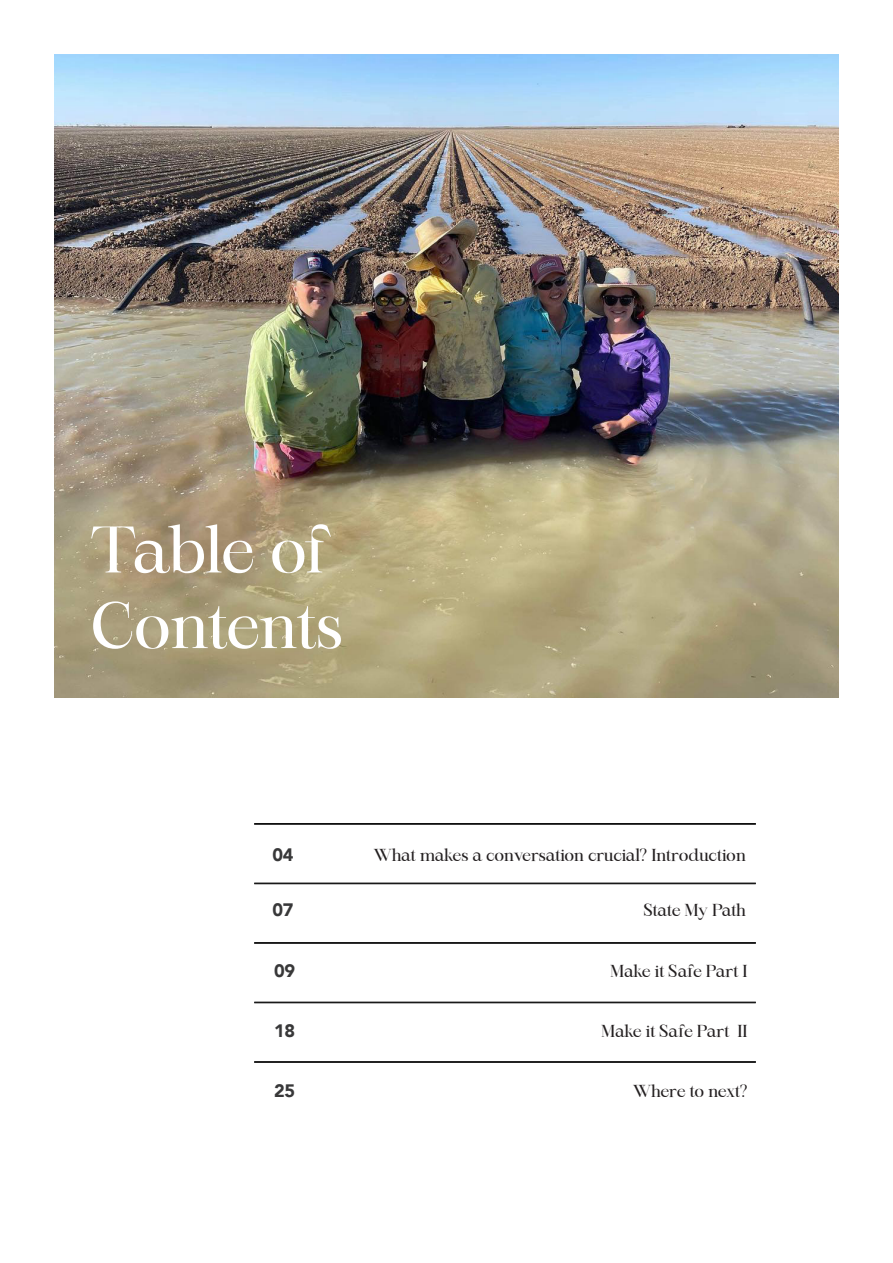
<style>
.page{position:relative;width:893px;height:1263px;background:#fff}
.page>*{position:absolute;margin:0;border:0;box-sizing:border-box;transform-origin:0 0}
.t1{font:63px "Maharlika";letter-spacing:-.02em;color:#fff}
.t2{font:900 18px "Avenir";letter-spacing:-.02em;color:#383839}
.t3{font:16.5px "Maharlika";letter-spacing:-.02em;color:#231f20}
</style>
<div class="page">
<img style="left:54px;top:54px;width:785px;height:643px">
<hr style="left:254px;top:823px;width:502px;height:1px;background:#000">
<hr style="left:254px;top:824px;width:502px;height:1px;background:#000">
<hr style="left:254px;top:883px;width:502px;height:1px;background:#000">
<hr style="left:254px;top:942px;width:502px;height:1px;background:#000">
<hr style="left:254px;top:943px;width:502px;height:1px;background:#000">
<hr style="left:254px;top:1061px;width:502px;height:1px;background:#000">
<hr style="left:254px;top:1062px;width:502px;height:1px;background:#000">
<hr style="left:254px;top:1002px;width:502px;height:1px;background:#000">
<p class="t1" style="left:90px;top:509px;width:241px">Table of</p>
<p class="t1" style="left:90px;top:585px;width:254px">Contents</p>
<p class="t2" style="left:272px;top:840px;width:22px">04</p>
<p class="t3" style="left:374px;top:845px;width:373px">What makes a conversation crucial? Introduction</p>
<p class="t2" style="left:272px;top:895px;width:22px">07</p>
<p class="t3" style="left:644px;top:900px;width:104px">State My Path</p>
<p class="t2" style="left:274px;top:955px;width:22px">09</p>
<p class="t3" style="left:610px;top:960px;width:139px">Make it Safe Part I</p>
<p class="t2" style="left:274px;top:1015px;width:22px">18</p>
<p class="t3" style="left:601px;top:1020px;width:148px">Make it Safe Part II</p>
<p class="t2" style="left:274px;top:1075px;width:22px">25</p>
<p class="t3" style="left:633px;top:1080px;width:116px">Where to next?</p>
</div>
